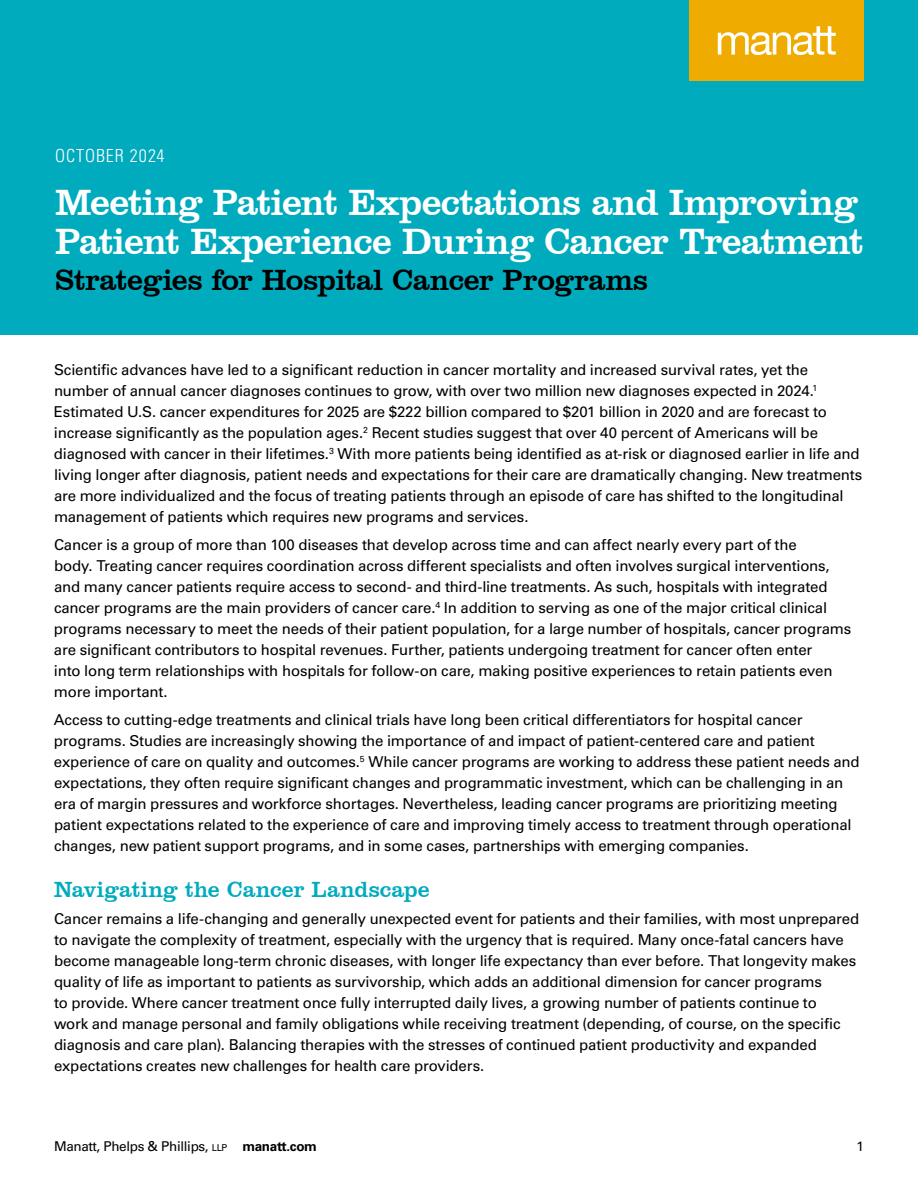
<style>
.page{position:relative;width:918px;height:1188px;background:#fff}
.page>*{position:absolute;margin:0;border:0;box-sizing:border-box;transform-origin:0 0}
.Cover_Title_A1{font:37.5px/39px "Clarendon BT";letter-spacing:-.035em;color:#fff}
.Cover_Subtitle{font:30px "Clarendon BT";letter-spacing:-.02em;color:#000}
.Heading_2{font:22.5px "Clarendon BT";letter-spacing:-.005em;color:#00abbe}
.Date_A1{font:300 condensed 18px "Univers LT Std";letter-spacing:.05em;color:#fff}
.Text_1{font:15px/21px "Univers LT Std";letter-spacing:-.01em;color:#000}
.t1{font:13.5px "Univers LT Std";letter-spacing:-.025em;color:#000}
.s1{font-size:9.45px}
.s2{font-weight:700}
</style>
<div class="page">
<div style="left:0;top:0;width:918px;height:335px;background:#00abbe"></div>
<div style="left:690px;top:0;width:174px;height:81px;background:#f0ab00"></div>
<svg style="left:718px;top:26px;width:118px;height:29px"></svg>
<p class="Date_A1" style="left:55px;top:145px;width:111px">OCTOBER 2024</p>
<p class="Cover_Title_A1" style="left:55px;top:181px;width:810px">Meeting Patient Expectations and Improving<br>Patient Experience During Cancer Treatment</p>
<p class="Cover_Subtitle" style="left:55px;top:261px;width:595px">Strategies for Hospital Cancer Programs</p>
<p class="Text_1" style="left:54px;top:360px;width:810px">Scientific advances have led to a significant reduction in cancer mortality and increased survival rates, yet the number of annual cancer diagnoses continues to grow, with over two million new diagnoses expected in 2024.<sup>1<br></sup>Estimated U.S. cancer expenditures for 2025 are $222 billion compared to $201 billion in 2020 and are forecast to increase significantly as the population ages.<sup>2</sup> Recent studies suggest that over 40 percent of Americans will be diagnosed with cancer in their lifetimes.<sup>3</sup> With more patients being identified as at-risk or diagnosed earlier in life and living longer after diagnosis, patient needs and expectations for their care are dramatically changing. New treatments are more individualized and the focus of treating patients through an episode of care has shifted to the longitudinal management of patients which requires new programs and services.</p>
<p class="Text_1" style="left:54px;top:534px;width:799px">Cancer is a group of more than 100 diseases that develop across time and can affect nearly every part of the<br>body. Treating cancer requires coordination across different specialists and often involves surgical interventions, and many cancer patients require access to second- and third-line treatments. As such, hospitals with integrated cancer programs are the main providers of cancer care.<sup>4</sup> In addition to serving as one of the major critical clinical programs necessary to meet the needs of their patient population, for a large number of hospitals, cancer programs are significant contributors to hospital revenues. Further, patients undergoing treatment for cancer often enter<br>into long term relationships with hospitals for follow-on care, making positive experiences to retain patients even more important.</p>
<p class="Text_1" style="left:54px;top:709px;width:807px">Access to cutting-edge treatments and clinical trials have long been critical differentiators for hospital cancer programs. Studies are increasingly showing the importance of and impact of patient-centered care and patient experience of care on quality and outcomes.<sup>5</sup> While cancer programs are working to address these patient needs and expectations, they often require significant changes and programmatic investment, which can be challenging in an era of margin pressures and workforce shortages. Nevertheless, leading cancer programs are prioritizing meeting patient expectations related to the experience of care and improving timely access to treatment through operational changes, new patient support programs, and in some cases, partnerships with emerging companies.</p>
<p class="Heading_2" style="left:54px;top:875px;width:377px">Navigating the Cancer Landscape</p>
<p class="Text_1" style="left:54px;top:909px;width:807px">Cancer remains a life-changing and generally unexpected event for patients and their families, with most unprepared to navigate the complexity of treatment, especially with the urgency that is required. Many once-fatal cancers have become manageable long-term chronic diseases, with longer life expectancy than ever before. That longevity makes quality of life as important to patients as survivorship, which adds an additional dimension for cancer programs<br>to provide. Where cancer treatment once fully interrupted daily lives, a growing number of patients continue to<br>work and manage personal and family obligations while receiving treatment (depending, of course, on the specific diagnosis and care plan). Balancing therapies with the stresses of continued patient productivity and expanded expectations creates new challenges for health care providers.</p>
<p class="t1" style="left:54px;top:1139px;width:265px">Manatt, Phelps &amp; Phillips, <span class="s1">llp</span> <span class="s2">manatt.com</span></p>
<p class="t1" style="left:856px;top:1139px;width:9px">1</p>
</div>
